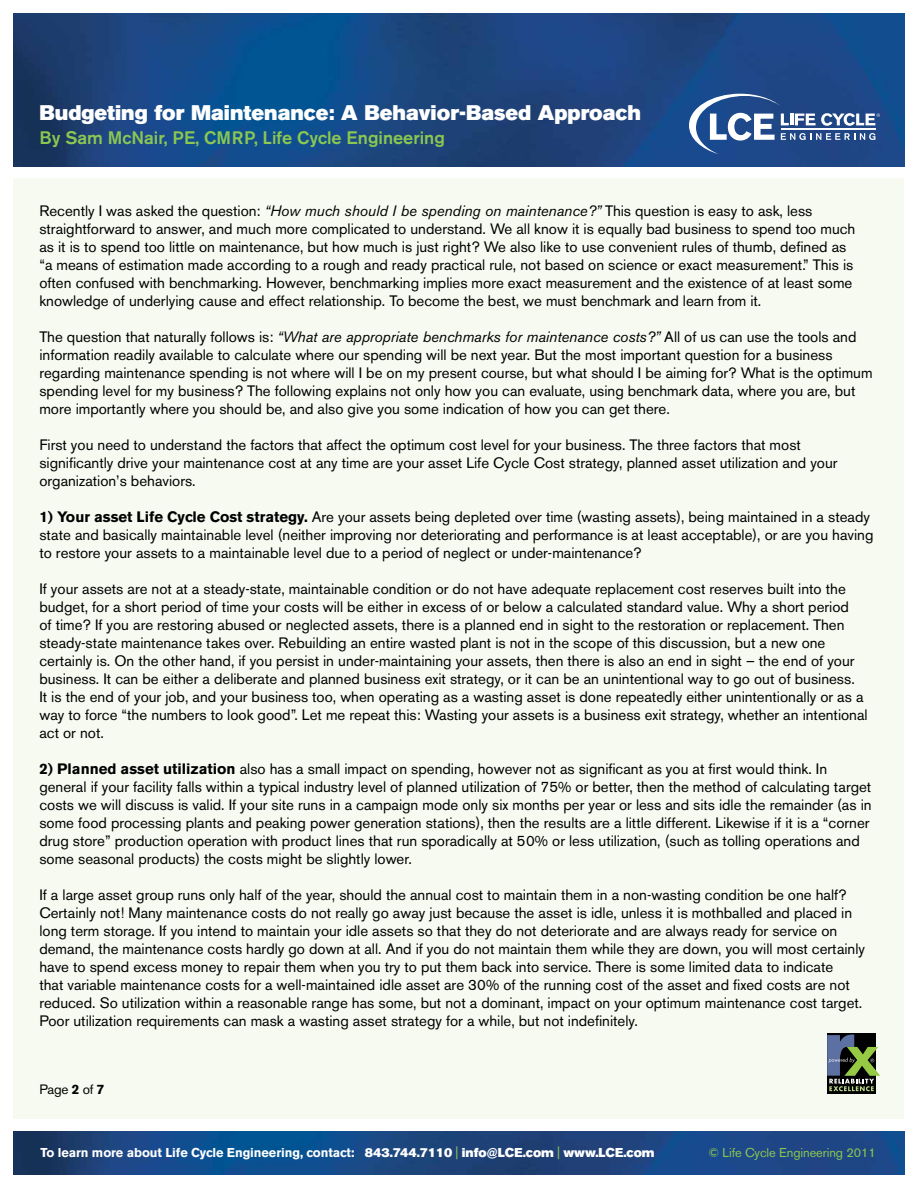
<style>
.page{position:relative;width:918px;height:1188px;background:#fff}
.page>*{position:absolute;margin:0;border:0;box-sizing:border-box;transform-origin:0 0}
.t1{font:21px "Akzidenz Grotesk BE Super";color:#fff}
.t2{font:500 18px "Akzidenz Grotesk BE";color:#8bc751}
.t3{font:15px/18px "Akzidenz Grotesk BE";color:#000}
.t4{font:13.5px "Akzidenz Grotesk BE";letter-spacing:-.015em;color:#000}
.t5{font:700 12.75px "Akzidenz Grotesk BE";letter-spacing:-.005em;color:#fff}
.t6{font:12.75px "Akzidenz Grotesk BE";letter-spacing:-.005em;color:#8bc751}
.s1{font-style:italic}
.s2{font-weight:700}
.s3{font-family:"Akzidenz Grotesk BE Super";font-weight:400}
.s4{font-weight:400;color:#8bc751}
</style>
<div class="page">
<img style="left:14px;top:14px;width:890px;height:152px">
<img style="left:14px;top:1131px;width:890px;height:43px">
<svg style="left:689px;top:94px;width:191px;height:60px"></svg>
<div style="left:14px;top:178px;width:890px;height:941px;background:#f6faf1"></div>
<svg style="left:827px;top:1033px;width:49px;height:61px"></svg>
<svg style="left:827px;top:1035px;width:53px;height:56px;background:#536253"></svg>
<h1 class="t1" style="left:39px;top:100px;width:603px">Budgeting for Maintenance: A Behavior-Based Approach</h1>
<p class="t2" style="left:39px;top:126px;width:407px">By Sam McNair, PE, CMRP, Life Cycle Engineering</p>
<p class="t3" style="left:39px;top:202px;width:817px">Recently I was asked the question: <span class="s1">“How much should I be spending on maintenance?”</span> This question is easy to ask, less straightforward to answer, and much more complicated to understand. We all know it is equally bad business to spend too much as it is to spend too little on maintenance, but how much is just right? We also like to use convenient rules of thumb, defined as “a means of estimation made according to a rough and ready practical rule, not based on science or exact measurement.” This is often confused with benchmarking. However, benchmarking implies more exact measurement and the existence of at least some knowledge of underlying cause and effect relationship. To become the best, we must benchmark and learn from it.</p>
<p class="t3" style="left:39px;top:328px;width:835px">The question that naturally follows is: <span class="s1">“What are appropriate benchmarks for maintenance costs?”</span> All of us can use the tools and information readily available to calculate where our spending will be next year. But the most important question for a business regarding maintenance spending is not where will I be on my present course, but what should I be aiming for? What is the optimum spending level for my business? The following explains not only how you can evaluate, using benchmark data, where you are, but more importantly where you should be, and also give you some indication of how you can get there.</p>
<p class="t3" style="left:39px;top:436px;width:800px">First you need to understand the factors that affect the optimum cost level for your business. The three factors that most significantly drive your maintenance cost at any time are your asset Life Cycle Cost strategy, planned asset utilization and your organization’s behaviors.</p>
<p class="t3" style="left:39px;top:508px;width:836px"><span class="s2">1) Your asset Life Cycle Cost strategy.</span> Are your assets being depleted over time (wasting assets), being maintained in a steady state and basically maintainable level (neither improving nor deteriorating and performance is at least acceptable), or are you having to restore your assets to a maintainable level due to a period of neglect or under-maintenance?</p>
<p class="t3" style="left:39px;top:580px;width:830px">If your assets are not at a steady-state, maintainable condition or do not have adequate replacement cost reserves built into the budget, for a short period of time your costs will be either in excess of or below a calculated standard value. Why a short period<br>of time? If you are restoring abused or neglected assets, there is a planned end in sight to the restoration or replacement. Then steady-state maintenance takes over. Rebuilding an entire wasted plant is not in the scope of this discussion, but a new one certainly is. On the other hand, if you persist in under-maintaining your assets, then there is also an end in sight – the end of your business. It can be either a deliberate and planned business exit strategy, or it can be an unintentional way to go out of business.<br>It is the end of your job, and your business too, when operating as a wasting asset is done repeatedly either unintentionally or as a way to force “the numbers to look good”. Let me repeat this: Wasting your assets is a business exit strategy, whether an intentional act or not.</p>
<p class="t3" style="left:39px;top:760px;width:834px"><span class="s2">2) Planned asset utilization</span> also has a small impact on spending, however not as significant as you at first would think. In general if your facility falls within a typical industry level of planned utilization of 75% or better, then the method of calculating target costs we will discuss is valid. If your site runs in a campaign mode only six months per year or less and sits idle the remainder (as in some food processing plants and peaking power generation stations), then the results are a little different. Likewise if it is a “corner drug store” production operation with product lines that run sporadically at 50% or less utilization, (such as tolling operations and some seasonal products) the costs might be slightly lower.</p>
<p class="t3" style="left:39px;top:886px;width:827px">If a large asset group runs only half of the year, should the annual cost to maintain them in a non-wasting condition be one half?<br>Certainly not! Many maintenance costs do not really go away just because the asset is idle, unless it is mothballed and placed in long term storage. If you intend to maintain your idle assets so that they do not deteriorate and are always ready for service on demand, the maintenance costs hardly go down at all. And if you do not maintain them while they are down, you will most certainly have to spend excess money to repair them when you try to put them back into service. There is some limited data to indicate<br>that variable maintenance costs for a well-maintained idle asset are 30% of the running cost of the asset and fixed costs are not reduced. So utilization within a reasonable range has some, but not a dominant, impact on your optimum maintenance cost target.<br>Poor utilization requirements can mask a wasting asset strategy for a while, but not indefinitely.</p>
<p class="t4" style="left:39px;top:1081px;width:66px">Page <span class="s2">2</span> of <span class="s2">7</span></p>
<p class="t5" style="left:40px;top:1146px;width:616px">To learn more about Life Cycle Engineering, contact: <span class="s3">843.744.7110</span> <span class="s4">|</span> <span class="s3">info@LCE.com</span> <span class="s4">|</span> <span class="s3">www.LCE.com</span></p>
<p class="t6" style="left:709px;top:1145px;width:169px">© Life Cycle Engineering 2011</p>
</div>
